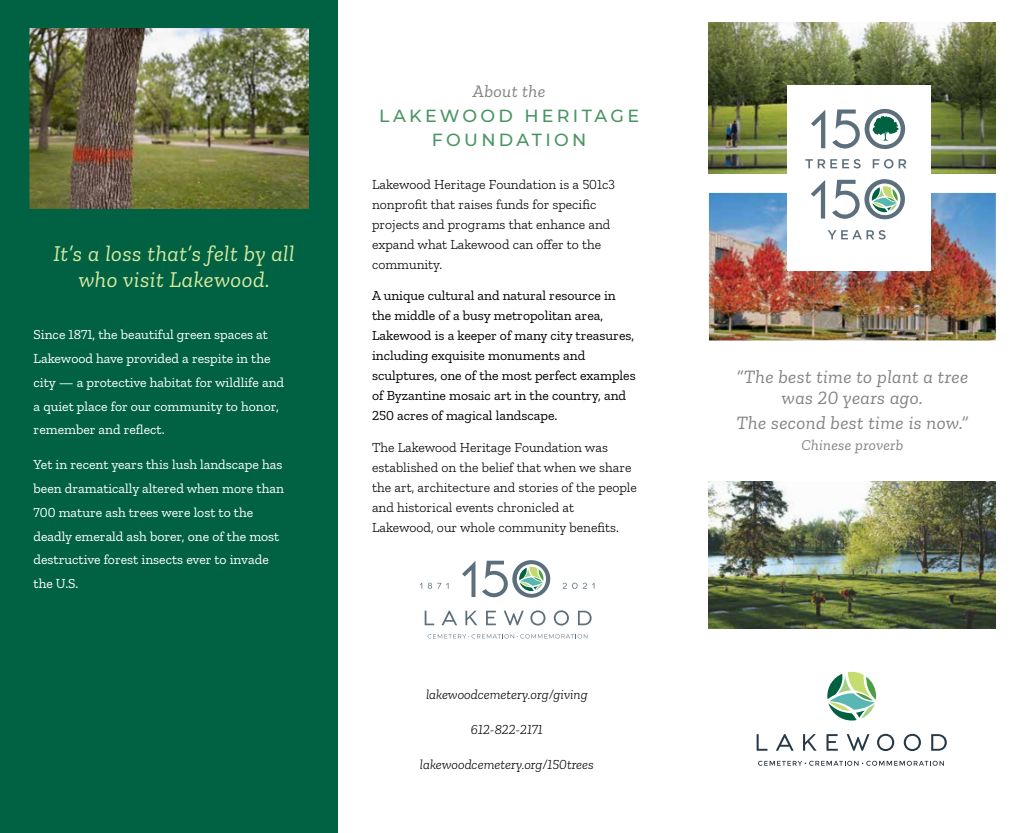
<style>
.page{position:relative;width:1024px;height:833px;background:#fff}
.page>*{position:absolute;margin:0;border:0;box-sizing:border-box;transform-origin:0 0}
.t1{font:italic 22.5px/26.2px "Zilla Slab";letter-spacing:.02em;color:#d8e8a1;text-align:center}
.t2{font:italic 18.75px/21.2px "Zilla Slab";letter-spacing:.02em;color:#808285;text-align:center}
.t3{font:500 17.5px/24.5px "Montserrat";letter-spacing:.19em;color:#4a9462;text-align:center}
.t4{font:italic 17.5px "Zilla Slab";letter-spacing:.02em;color:#808285}
.t5{font:italic 15px "Zilla Slab";letter-spacing:.02em;color:#808285}
.t6{font:13.75px/23.8px "Zilla Slab";color:#fff}
.t7{font:300 13.75px/20px "Zilla Slab";color:#000}
.t8{font:13.75px/20px "Zilla Slab";color:#000}
.t9{font:italic 300 13.75px "Zilla Slab";color:#000}
</style>
<div class="page">
<div style="left:0;top:0;width:338px;height:832px;background:#006242"></div>
<svg style="left:756px;top:734px;width:11px;height:16px"></svg>
<svg style="left:776px;top:734px;width:17px;height:16px"></svg>
<svg style="left:803px;top:734px;width:13px;height:16px"></svg>
<svg style="left:826px;top:734px;width:12px;height:16px"></svg>
<svg style="left:846px;top:734px;width:23px;height:16px"></svg>
<svg style="left:877px;top:733px;width:17px;height:18px"></svg>
<svg style="left:903px;top:733px;width:18px;height:18px"></svg>
<svg style="left:931px;top:734px;width:15px;height:16px"></svg>
<svg style="left:758px;top:760px;width:186px;height:5px"></svg>
<svg style="left:827px;top:671px;width:49px;height:49px"></svg>
<img style="left:709px;top:22px;width:287px;height:152px">
<img style="left:709px;top:481px;width:287px;height:147px">
<img style="left:709px;top:193px;width:287px;height:147px">
<div style="left:787px;top:85px;width:143px;height:185px;background:#fff"></div>
<svg style="left:811px;top:180px;width:14px;height:38px"></svg>
<svg style="left:832px;top:179px;width:73px;height:41px"></svg>
<svg style="left:811px;top:110px;width:14px;height:38px"></svg>
<svg style="left:805px;top:159px;width:55px;height:9px"></svg>
<svg style="left:872px;top:159px;width:34px;height:9px"></svg>
<svg style="left:827px;top:230px;width:58px;height:9px"></svg>
<svg style="left:832px;top:108px;width:74px;height:41px"></svg>
<svg style="left:425px;top:610px;width:9px;height:15px"></svg>
<svg style="left:441px;top:610px;width:16px;height:15px"></svg>
<svg style="left:465px;top:610px;width:12px;height:15px"></svg>
<svg style="left:486px;top:610px;width:10px;height:15px"></svg>
<svg style="left:504px;top:610px;width:20px;height:15px"></svg>
<svg style="left:530px;top:610px;width:15px;height:15px"></svg>
<svg style="left:554px;top:610px;width:15px;height:15px"></svg>
<svg style="left:578px;top:610px;width:13px;height:15px"></svg>
<svg style="left:428px;top:634px;width:159px;height:4px"></svg>
<svg style="left:428px;top:582px;width:20px;height:6px"></svg>
<svg style="left:563px;top:582px;width:14px;height:6px"></svg>
<svg style="left:583px;top:582px;width:11px;height:6px"></svg>
<svg style="left:462px;top:561px;width:13px;height:36px"></svg>
<svg style="left:482px;top:560px;width:69px;height:38px"></svg>
<img style="left:29px;top:28px;width:280px;height:181px">
<h1 class="t1" style="left:54px;top:240px;width:242px">It’s a loss that’s felt by all who visit Lakewood.</h1>
<p class="t6" style="left:34px;top:323px;width:252px">Since 1871, the beautiful green spaces at Lakewood have provided a respite in the city — a protective habitat for wildlife and a quiet place for our community to honor, remember and reflect.</p>
<p class="t6" style="left:34px;top:453px;width:252px">Yet in recent years this lush landscape has been dramatically altered when more than 700 mature ash trees were lost to the deadly emerald ash borer, one of the most destructive forest insects ever to invade the U.S.</p>
<p class="t4" style="left:473px;top:82px;width:74px">About the</p>
<p class="t3" style="left:379px;top:102px;width:261px">LAKEWOOD HERITAGE<br>FOUNDATION</p>
<p class="t7" style="left:372px;top:174px;width:244px">Lakewood Heritage Foundation is a 501c3 nonprofit that raises funds for specific projects and programs that enhance and expand what Lakewood can offer to the community.</p>
<p class="t8" style="left:372px;top:286px;width:265px">A unique cultural and natural resource in the middle of a busy metropolitan area, Lakewood is a keeper of many city treasures, including exquisite monuments and sculptures, one of the most perfect examples of Byzantine mosaic art in the country, and 250 acres of magical landscape.</p>
<p class="t7" style="left:372px;top:437px;width:266px">The Lakewood Heritage Foundation was established on the belief that when we share the art, architecture and stories of the people and historical events chronicled at Lakewood, our whole community benefits.</p>
<p class="t9" style="left:426px;top:686px;width:163px">lakewoodcemetery.org/giving</p>
<p class="t9" style="left:471px;top:721px;width:73px">612-822-2171</p>
<p class="t9" style="left:420px;top:756px;width:175px">lakewoodcemetery.org/150trees</p>
<h2 class="t2" style="left:736px;top:366px;width:233px">“The best time to plant a tree was 20 years ago.</h2>
<h2 class="t2" style="left:736px;top:412px;width:233px">The second best time is now.”</h2>
<p class="t5" style="left:801px;top:437px;width:103px">Chinese proverb</p>
</div>
